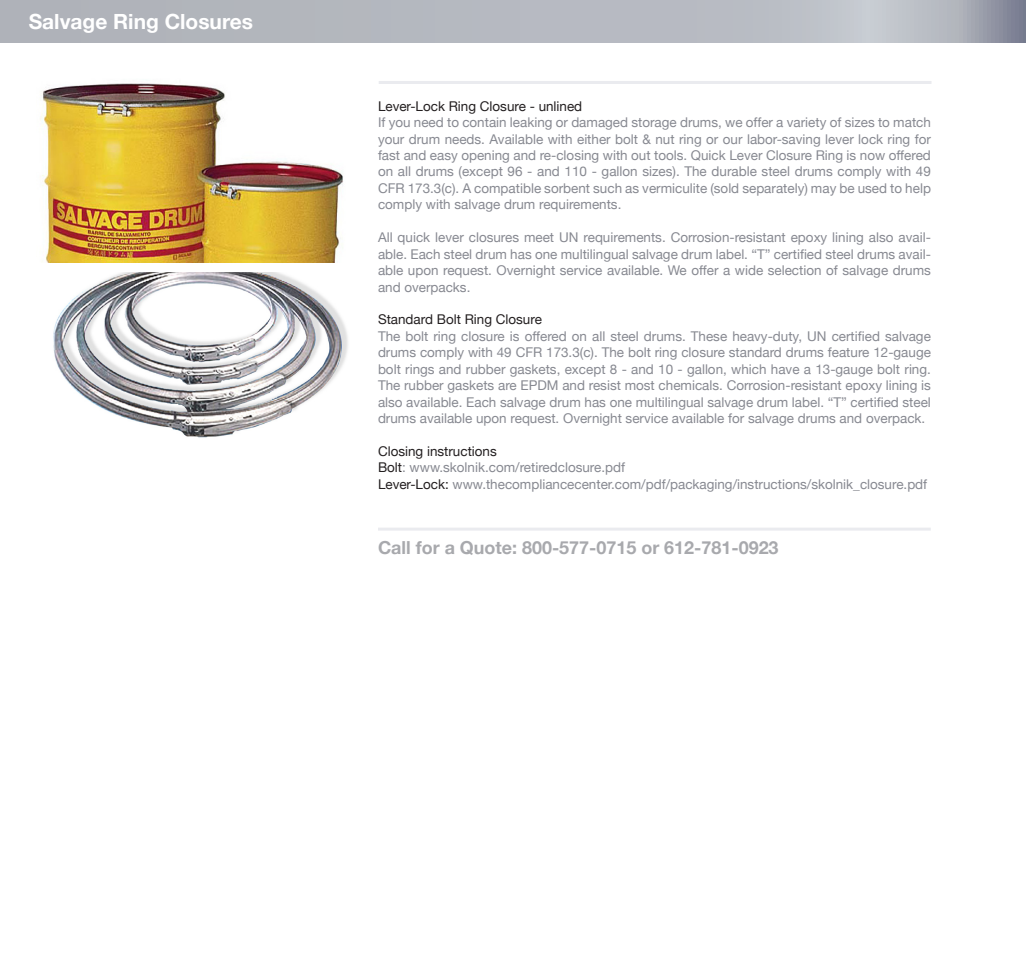
<style>
.page{position:relative;width:1026px;height:972px;background:#fff}
.page>*{position:absolute;margin:0;border:0;box-sizing:border-box;transform-origin:0 0}
.t1{font:700 20.85px "Helvetica Neue";color:#fff}
.t2{font:700 18px "Helvetica Neue";color:#a8a9ad}
.t3{font:13.5px/16.5px "Helvetica Neue";color:#878991;text-align:justify}
.t4{font:13.5px "Helvetica Neue";color:#231f20}
.s1{color:#231f20}
</style>
<div class="page">
<svg style="left:0;top:0;width:1026px;height:43px;background:#b3b7be"></svg>
<hr style="left:379px;top:81px;width:553px;height:3px;background:#eaebef">
<img style="left:40px;top:83px;width:303px;height:180px">
<img style="left:53px;top:272px;width:295px;height:166px">
<hr style="left:378px;top:528px;width:553px;height:3px;background:#eaebef">
<p class="t1" style="left:29px;top:8px;width:226px">Salvage Ring Closures</p>
<p class="t4" style="left:378px;top:98px;width:206px">Lever-Lock Ring Closure - unlined</p>
<p class="t3" style="left:378px;top:114px;width:554px">If you need to contain leaking or damaged storage drums, we offer a variety of sizes to match your drum needs. Available with either bolt &amp; nut ring or our labor-saving lever lock ring for fast and easy opening and re-closing with out tools. Quick Lever Closure Ring is now offered on all drums (except 96 - and 110 - gallon sizes). The durable steel drums comply with 49<br>CFR 173.3(c). A compatible sorbent such as vermiculite (sold separately) may be used to help comply with salvage drum requirements.</p>
<p class="t3" style="left:378px;top:229px;width:554px">All quick lever closures meet UN requirements. Corrosion-resistant epoxy lining also avail&shy;able. Each steel drum has one multilingual salvage drum label. “T” certified steel drums avail&shy;able upon request. Overnight service available. We offer a wide selection of salvage drums and overpacks.</p>
<p class="t4" style="left:378px;top:312px;width:165px">Standard Bolt Ring Closure</p>
<p class="t3" style="left:378px;top:328px;width:554px">The bolt ring closure is offered on all steel drums. These heavy-duty, UN certified salvage drums comply with 49 CFR 173.3(c). The bolt ring closure standard drums feature 12-gauge bolt rings and rubber gaskets, except 8 - and 10 - gallon, which have a 13-gauge bolt ring.<br>The rubber gaskets are EPDM and resist most chemicals. Corrosion-resistant epoxy lining is also available. Each salvage drum has one multilingual salvage drum label. “T” certified steel drums available upon request. Overnight service available for salvage drums and overpack.</p>
<p class="t4" style="left:378px;top:443px;width:120px">Closing instructions</p>
<p class="t3" style="left:378px;top:459px;width:249px"><span class="s1">Bolt</span>: www.skolnik.com/retiredclosure.pdf</p>
<p class="t3" style="left:378px;top:476px;width:551px"><span class="s1">Lever-Lock:</span> www.thecompliancecenter.com/pdf/packaging/instructions/skolnik_closure.pdf</p>
<p class="t2" style="left:378px;top:537px;width:402px">Call for a Quote: 800-577-0715 or 612-781-0923</p>
</div>
